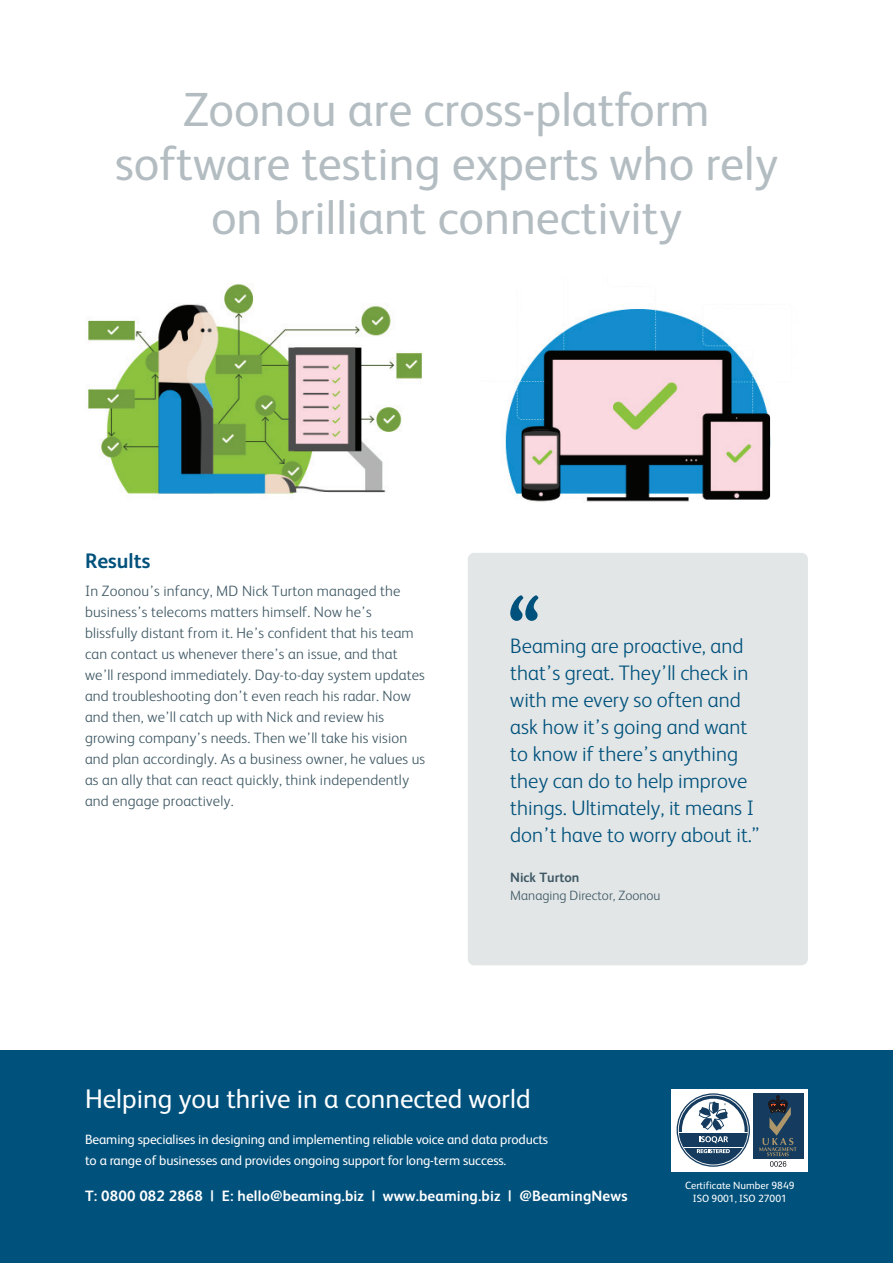
<style>
.page{position:relative;width:893px;height:1263px;background:#fff}
.page>*{position:absolute;margin:0;border:0;box-sizing:border-box;transform-origin:0 0}
.t1{font:48px/54px "FS Albert";color:rgb(63 88 100/.4);text-align:center}
.t2{font:27px "FS Albert";color:#fff}
.t3{font:300 21px/27px "FS Albert";color:#00517c}
.t4{font:700 21px "FS Albert";color:#00517c}
.t5{font:300 15px/21px "FS Albert";letter-spacing:.01em;color:#3f5864}
.t6{font:700 15px "FS Albert";letter-spacing:.01em;color:#fff}
.t7{font:13.5px/21px "FS Albert";letter-spacing:-.01em;color:#fff}
.t8{font:300 13.5px "FS Albert";color:#3f5864}
.t9{font:700 13.5px "FS Albert";color:#3f5864}
.t10{font:10.5px/13.5px "FS Albert";color:#fff;text-align:center}
</style>
<div class="page">
<div style="left:0;top:1050px;width:893px;height:213px;background:#00517c"></div>
<div style="left:468px;top:553px;width:340px;height:412px;background:#e2e6e7;border-radius:6px"></div>
<svg style="left:510px;top:595px;width:28px;height:26px"></svg>
<img style="left:87px;top:284px;width:336px;height:210px">
<img style="left:505px;top:309px;width:266px;height:193px">
<div style="left:672px;top:1089px;width:136px;height:82px;background:#fff"></div>
<svg style="left:677px;top:1093px;width:73px;height:74px"></svg>
<div style="left:753px;top:1093px;width:50px;height:66px;background:#153c5f"></div>
<svg style="left:759px;top:1095px;width:37px;height:72px"></svg>
<h1 class="t1" style="left:115px;top:82px;width:664px">Zoonou are cross-platform software testing experts who rely on brilliant connectivity</h1>
<h3 class="t4" style="left:85px;top:548px;width:67px">Results</h3>
<p class="t5" style="left:85px;top:581px;width:342px">In Zoonou’s infancy, MD Nick Turton managed the business’s telecoms matters himself. Now he’s blissfully distant from it. He’s confident that his team can contact us whenever there’s an issue, and that we’ll respond immediately. Day-to-day system updates and troubleshooting don’t even reach his radar. Now and then, we’ll catch up with Nick and review his growing company’s needs. Then we’ll take his vision and plan accordingly. As a business owner, he values us as an ally that can react quickly, think independently and engage proactively.</p>
<h3 class="t3" style="left:510px;top:632px;width:250px">Beaming are proactive, and that’s great. They’ll check in with me every so often and ask how it’s going and want to know if there’s anything they can do to help improve things. Ultimately, it means I don’t have to worry about it.”</h3>
<p class="t9" style="left:510px;top:870px;width:71px">Nick Turton</p>
<p class="t8" style="left:510px;top:888px;width:152px">Managing Director, Zoonou</p>
<h2 class="t2" style="left:85px;top:1083px;width:447px">Helping you thrive in a connected world</h2>
<p class="t7" style="left:85px;top:1129px;width:465px">Beaming specialises in designing and implementing reliable voice and data products to a range of businesses and provides ongoing support for long-term success.</p>
<p class="t6" style="left:85px;top:1187px;width:544px">T: 0800 082 2868 | E: hello@beaming.biz | www.beaming.biz | @BeamingNews</p>
<p class="t10" style="left:685px;top:1178px;width:111px">Certificate Number 9849<br>ISO 9001, ISO 27001</p>
</div>
